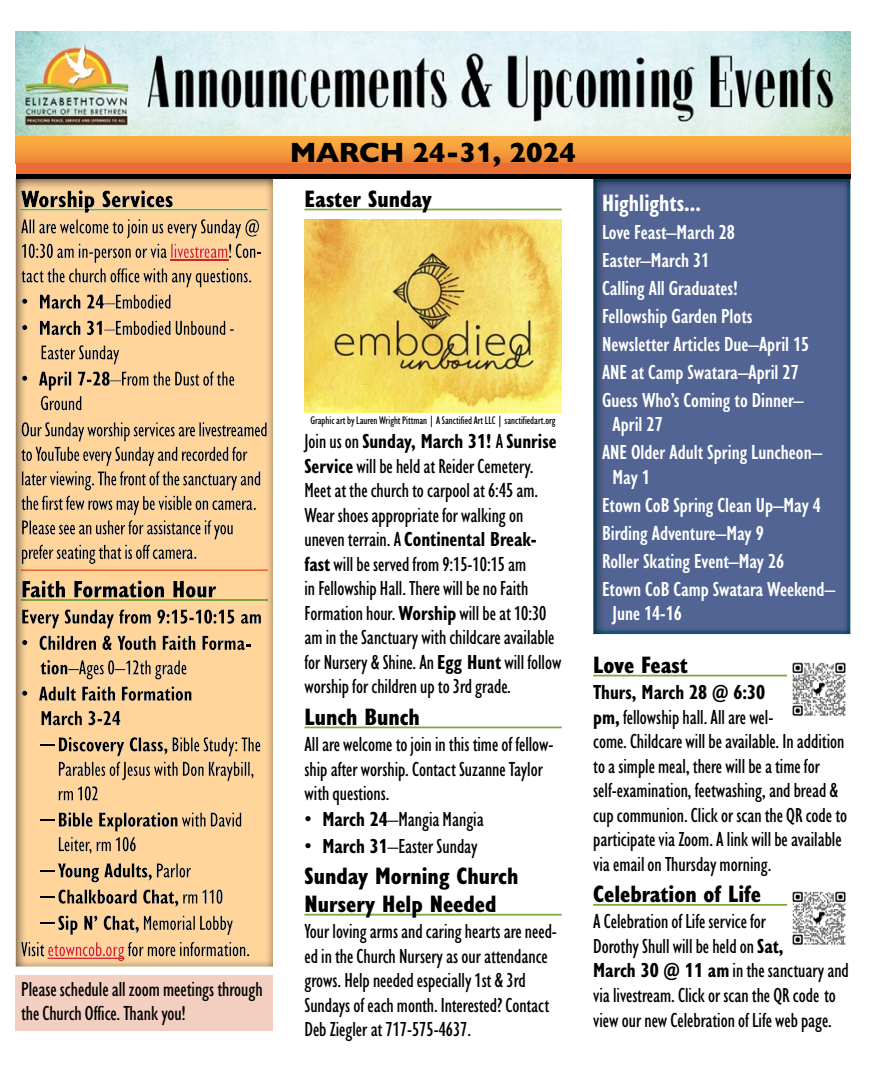
<style>
.page{position:relative;width:882px;height:1071px;background:#fff}
.page>*{position:absolute;margin:0;border:0;box-sizing:border-box;transform-origin:0 0}
.t1{font:800 28px "Gill Sans Nova";color:#000}
.t2{font:800 condensed 24.5px/28px "Gill Sans Nova";color:#000}
.t3{font:700 condensed 24.5px "Gill Sans Nova";color:#fff}
.t4{font:500 condensed 21px/24.5px "Gill Sans Nova";color:#000}
.t5{font:600 condensed 21px/28px "Gill Sans Nova";color:#fff}
.t6{font:500 condensed 11.38px "Gill Sans Nova";color:#000}
.s1{font-weight:700}
</style>
<div class="page">
<img style="left:16px;top:32px;width:834px;height:105px">
<div style="left:16px;top:137px;width:834px;height:26px;background:linear-gradient(to bottom,#fcb340,#ee8839)"></div>
<div style="left:16px;top:168px;width:834px;height:11px;background:#000"></div>
<div style="left:16px;top:163px;width:834px;height:11px;background:#e86e34"></div>
<div style="left:16px;top:975px;width:257px;height:56px;background:#f3cfc1"></div>
<hr style="left:304px;top:209px;width:258px;height:1px;background:#7fa53f">
<hr style="left:304px;top:727px;width:258px;height:1px;background:#7fa53f">
<hr style="left:304px;top:914px;width:258px;height:2px;background:#7fa53f">
<hr style="left:593px;top:675px;width:257px;height:1px;background:#7fa53f">
<hr style="left:593px;top:904px;width:257px;height:2px;background:#7fa53f">
<img style="left:788px;top:662px;width:62px;height:54px">
<img style="left:788px;top:891px;width:62px;height:54px">
<div style="left:578px;top:168px;width:287px;height:467px;background:#000;opacity:.75"></div>
<img style="left:304px;top:219px;width:258px;height:193px">
<div style="left:1px;top:164px;width:293px;height:803px;background:#000;opacity:.75"></div>
<p class="t4" style="left:21px;top:976px;width:243px">Please schedule all zoom meetings through the Church Office. Thank you!</p>
<h1 class="t1" style="left:290px;top:135px;width:287px">MARCH 24-31, 2024</h1>
<p class="t2" style="left:304px;top:184px;width:129px">Easter Sunday</p>
<p class="t6" style="left:311px;top:413px;width:247px">Graphic art by Lauren Wright Pittman | A Sanctified Art LLC | sanctifiedart.org</p>
<p class="t4" style="left:304px;top:429px;width:258px">Join us on <span class="s1">Sunday, March 31!</span> A <span class="s1">Sunrise Service</span> will be held at Reider Cemetery.<br>Meet at the church to carpool at 6:45 am.<br>Wear shoes appropriate for walking on uneven terrain. A <span class="s1">Continental Break&shy;fast</span> will be served from 9:15-10:15 am<br>in Fellowship Hall. There will be no Faith Formation hour. <span class="s1">Worship</span> will be at 10:30 am in the Sanctuary with childcare available for Nursery &amp; Shine. An <span class="s1">Egg Hunt</span> will follow worship for children up to 3rd grade.</p>
<p class="t2" style="left:304px;top:702px;width:117px">Lunch Bunch</p>
<p class="t4" style="left:304px;top:731px;width:251px">All are welcome to join in this time of fellow&shy;ship after worship. Contact Suzanne Taylor with questions.</p>
<p class="t4" style="left:304px;top:807px;width:181px">• <span class="s1">March 24</span>–Mangia Mangia</p>
<p class="t4" style="left:304px;top:833px;width:174px">• <span class="s1">March 31</span>–Easter Sunday</p>
<p class="t2" style="left:304px;top:861px;width:215px">Sunday Morning Church<br>Nursery Help Needed</p>
<p class="t4" style="left:304px;top:919px;width:254px">Your loving arms and caring hearts are need&shy;ed in the Church Nursery as our attendance grows. Help needed especially 1st &amp; 3rd Sundays of each month. Interested? Contact Deb Ziegler at 717-575-4637.</p>
<p class="t3" style="left:602px;top:186px;width:100px">Highlights...</p>
<p class="t5" style="left:602px;top:217px;width:209px">Love Feast–March 28<br>Easter–March 31<br>Calling All Graduates!<br>Fellowship Garden Plots<br>Newsletter Articles Due–April 15<br>ANE at Camp Swatara–April 27<br>Guess Who’s Coming to Dinner–</p>
<p class="t5" style="left:602px;top:410px;width:222px;text-indent:10px">April 27<br>ANE Older Adult Spring Luncheon–</p>
<p class="t5" style="left:602px;top:462px;width:235px;text-indent:10px">May 1<br>Etown CoB Spring Clean Up–May 4<br>Birding Adventure–May 9<br>Roller Skating Event–May 26<br>Etown CoB Camp Swatara Weekend–</p>
<p class="t5" style="left:612px;top:599px;width:71px">June 14-16</p>
<p class="t2" style="left:593px;top:650px;width:96px">Love Feast</p>
<p class="t4" style="left:593px;top:680px;width:255px"><span class="s1">Thurs, March 28 @ 6:30<br>pm,</span> fellowship hall. All are wel-<br>come. Childcare will be available. In addition to a simple meal, there will be a time for self-examination, feetwashing, and bread &amp; cup communion. Click or scan the QR code to participate via Zoom. A link will be available via email on Thursday morning.</p>
<p class="t2" style="left:593px;top:879px;width:169px">Celebration of Life</p>
<p class="t4" style="left:593px;top:909px;width:257px">A Celebration of Life service for<br>Dorothy Shull will be held on <span class="s1">Sat,<br>March 30 @ 11 am</span> in the sanctuary and via livestream. Click or scan the QR code to view our new Celebration of Life web page.</p>
</div>
